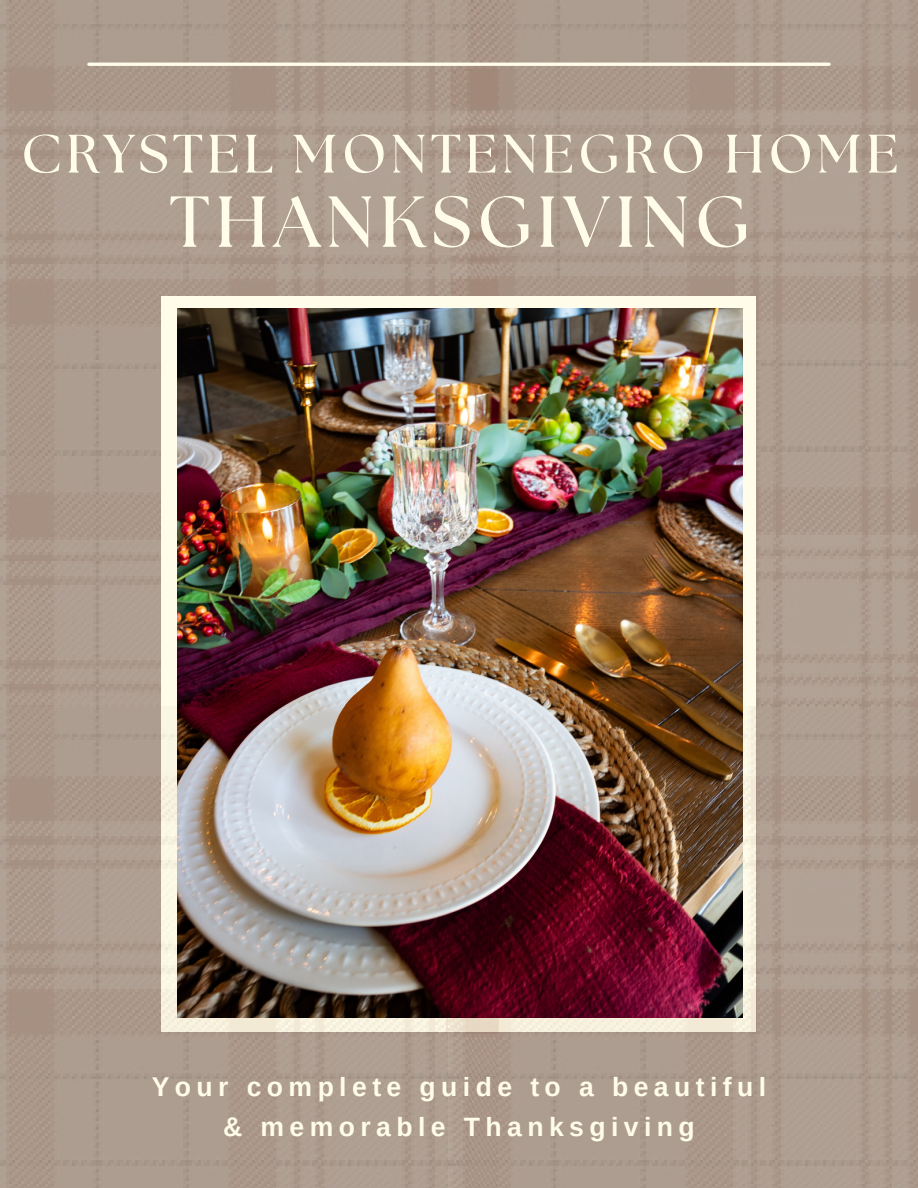
<style>
.page{position:relative;width:918px;height:1188px;background:#fff}
.page>*{position:absolute;margin:0;border:0;box-sizing:border-box;transform-origin:0 0}
.t1{font:700 72px "The Seasons";letter-spacing:.08em;color:#fffce9}
.t2{font:700 54px "The Seasons";letter-spacing:.08em;color:#fffce9}
.t3{font:700 26.55px/39.9px "Arimo";letter-spacing:.205em;color:#fffce9;text-align:center}
</style>
<div class="page">
<img style="left:499px;top:0;width:419px;height:706px">
<img style="left:0;top:0;width:499px;height:1188px">
<div style="left:162px;top:296px;width:594px;height:736px;background:#fffce9"></div>
<hr style="left:89px;top:63px;width:740px;height:3px;background:#fffce9">
<img style="left:446px;top:707px;width:472px;height:481px">
<img style="left:177px;top:308px;width:565px;height:709px">
<p class="t2" style="left:21px;top:129px;width:879px">CRYSTEL MONTENEGRO HOME</p>
<p class="t1" style="left:169px;top:189px;width:581px">THANKSGIVING</p>
<p class="t3" style="left:152px;top:1067px;width:616px">Your complete guide to a beautiful &amp; memorable Thanksgiving</p>
</div>
